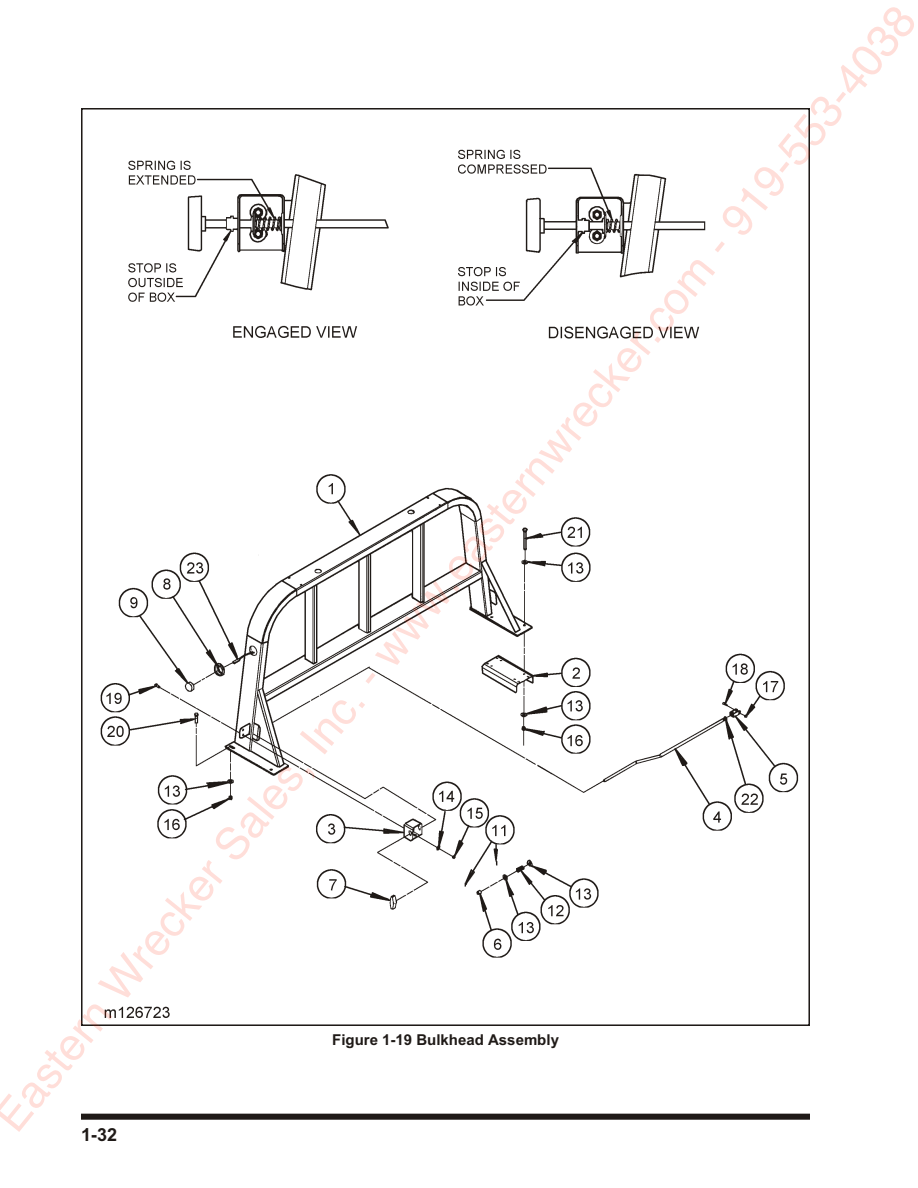
<style>
.page{position:relative;width:918px;height:1188px;background:#fff}
.page>*{position:absolute;margin:0;border:0;box-sizing:border-box;transform-origin:0 0}
.t1{font:45px "Helvetica";color:rgb(255 38 0/.15)}
.t2{font:700 18px "Arial";color:#1f1a17}
.t3{font:700 15px "Arial";color:#1f1a17}
</style>
<div class="page">
<div style="left:81px;top:1114px;width:729px;height:6px;background:#1f1a17"></div>
<img style="left:100px;top:149px;width:699px;height:869px">
<p class="t1" style="left:-10px;top:1113px;width:1434px;rotate:-51deg">Eastern Wrecker Sales, Inc. - www.easternwrecker.com - 919-553-4038</p>
<p class="t3" style="left:332px;top:1034px;width:228px">Fig ure 1-19 Bulkhead As sem bly</p>
<p class="t2" style="left:81px;top:1128px;width:38px">1-32</p>
</div>
